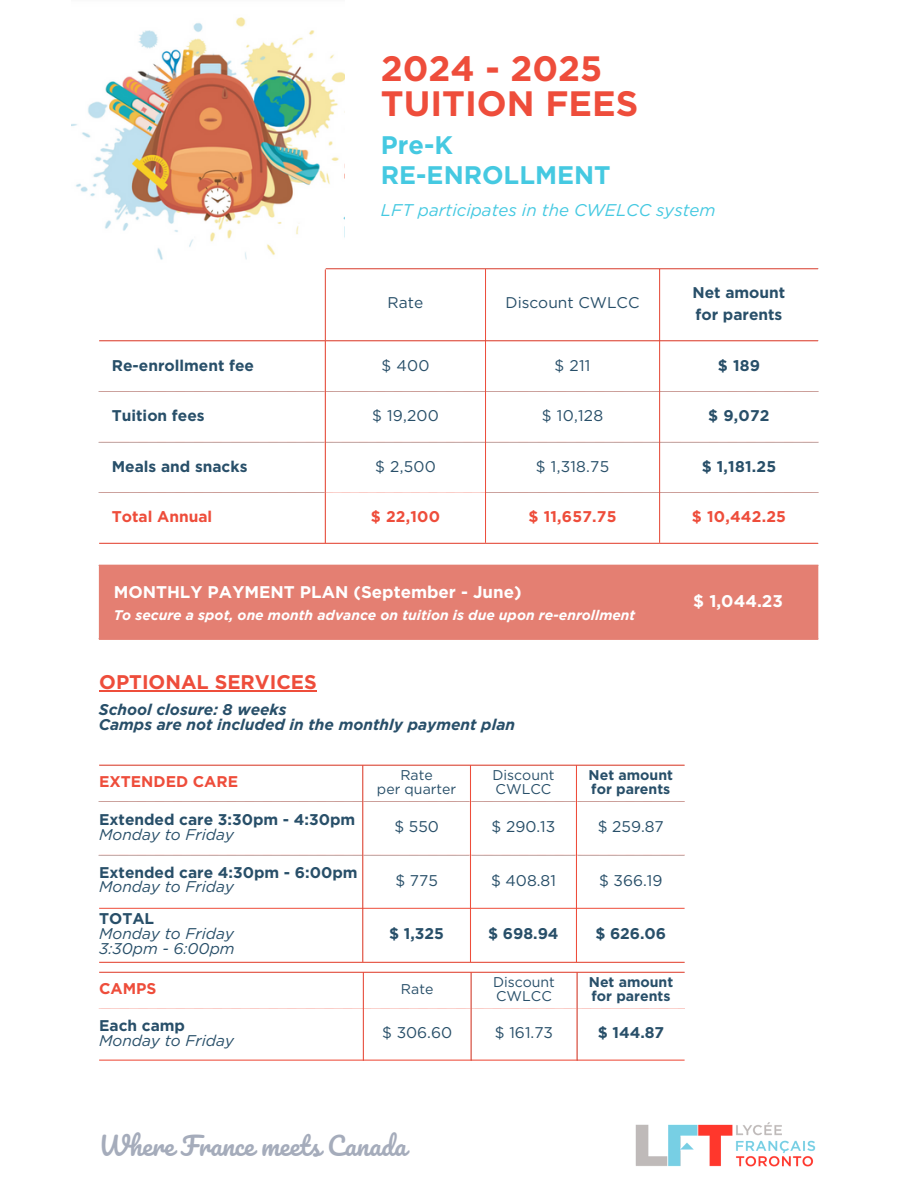
<style>
.page{position:relative;width:918px;height:1188px;background:#fff}
.page>*{position:absolute;margin:0;border:0;box-sizing:border-box;transform-origin:0 0}
.t1{font:700 35.25px/35px "Gotham";color:#ee4d3b}
.t2{font:25.35px "Pacifico";color:#a5acbb}
.t3{font:700 25.35px/30.2px "Gotham";color:#45c9e1}
.t4{font:700 19.8px "Gotham";color:#ee4d3b}
.t5{font:700 16.95px "Gotham";color:#fff}
.t6{font:italic 16.95px "Gotham";color:#45c9e1}
.t7{font:700 15.45px "Gotham";color:#284f69}
.t8{font:15.45px "Gotham";color:#284f69}
.t9{font:italic 15.45px "Gotham";color:#284f69}
.t10{font:italic 700 15.45px/14.7px "Gotham";color:#284f69}
.t11{font:700 15.45px "Gotham";color:#ee4d3b}
.t12{font:14.1px "Gotham";color:#284f69}
.t13{font:700 14.1px/13.5px "Gotham";color:#284f69}
.t14{font:italic 700 13.95px "Gotham";color:#fff}
</style>
<div class="page">
<img style="left:72px;top:17px;width:272px;height:243px">
<hr style="left:99px;top:690px;width:218px;height:1px;background:#ee4d3b">
<img style="left:635px;top:1122px;width:181px;height:45px">
<svg style="left:99px;top:391px;width:719px;height:152px"></svg>
<hr style="left:325px;top:269px;width:1px;height:71px;background:#ee4d3b">
<hr style="left:485px;top:269px;width:1px;height:274px;background:#ee4d3b">
<hr style="left:659px;top:269px;width:1px;height:274px;background:#ee4d3b">
<hr style="left:326px;top:269px;width:492px;height:1px;background:#ee4d3b">
<hr style="left:325px;top:341px;width:1px;height:151px;background:#ee4d3b">
<hr style="left:99px;top:340px;width:719px;height:1px;background:#ee4d3b">
<hr style="left:486px;top:543px;width:173px;height:1px;background:#ee4d3b">
<hr style="left:325px;top:492px;width:1px;height:51px;background:#ee4d3b">
<hr style="left:99px;top:543px;width:387px;height:1px;background:#ee4d3b">
<hr style="left:659px;top:543px;width:159px;height:1px;background:#ee4d3b">
<div style="left:101px;top:567px;width:715px;height:71px;background:#e47f72"></div>
<hr style="left:99px;top:567px;width:2px;height:71px;background:#e47f72">
<hr style="left:816px;top:567px;width:2px;height:71px;background:#e47f72">
<hr style="left:99px;top:565px;width:719px;height:2px;background:#e47f72">
<hr style="left:99px;top:638px;width:719px;height:2px;background:#e47f72">
<svg style="left:99px;top:801px;width:586px;height:54px"></svg>
<hr style="left:99px;top:908px;width:586px;height:1px;background:#ee4d3b">
<hr style="left:362px;top:766px;width:1px;height:196px;background:#ee4d3b">
<hr style="left:470px;top:766px;width:1px;height:196px;background:#ee4d3b">
<hr style="left:576px;top:766px;width:1px;height:196px;background:#ee4d3b">
<hr style="left:99px;top:765px;width:586px;height:1px;background:#ee4d3b">
<hr style="left:99px;top:962px;width:586px;height:1px;background:#ee4d3b">
<svg style="left:99px;top:1008px;width:586px;height:1px"></svg>
<hr style="left:99px;top:1060px;width:586px;height:1px;background:#ee4d3b">
<hr style="left:363px;top:973px;width:1px;height:88px;background:#ee4d3b">
<hr style="left:471px;top:973px;width:1px;height:88px;background:#ee4d3b">
<hr style="left:576px;top:973px;width:2px;height:88px;background:#ee4d3b">
<hr style="left:99px;top:972px;width:586px;height:1px;background:#ee4d3b">
<h5 class="t1" style="left:381px;top:51px;width:259px">2024 - 2025<br>TUITION FEES</h5>
<p class="t3" style="left:381px;top:130px;width:231px">Pre-K<br>RE-ENROLLMENT</p>
<p class="t6" style="left:381px;top:200px;width:336px">LFT participates in the CWELCC system</p>
<p class="t8" style="left:388px;top:294px;width:37px">Rate</p>
<p class="t8" style="left:506px;top:294px;width:136px">Discount CWLCC</p>
<p class="t7" style="left:693px;top:283px;width:94px">Net amount</p>
<p class="t7" style="left:696px;top:305px;width:88px">for parents</p>
<p class="t7" style="left:112px;top:356px;width:144px">Re-enrollment fee</p>
<p class="t8" style="left:382px;top:356px;width:50px">$ 400</p>
<p class="t8" style="left:555px;top:356px;width:37px">$ 211</p>
<p class="t7" style="left:718px;top:356px;width:44px">$ 189</p>
<p class="t7" style="left:112px;top:406px;width:94px">Tuition fees</p>
<p class="t8" style="left:372px;top:406px;width:68px">$ 19,200</p>
<p class="t8" style="left:542px;top:406px;width:63px">$ 10,128</p>
<p class="t7" style="left:708px;top:406px;width:63px">$ 9,072</p>
<p class="t7" style="left:112px;top:457px;width:137px">Meals and snacks</p>
<p class="t8" style="left:375px;top:457px;width:62px">$ 2,500</p>
<p class="t8" style="left:536px;top:457px;width:75px">$ 1,318.75</p>
<p class="t7" style="left:702px;top:457px;width:76px">$ 1,181.25</p>
<p class="t11" style="left:112px;top:507px;width:102px">Total Annual</p>
<p class="t11" style="left:371px;top:507px;width:71px">$ 22,100</p>
<p class="t11" style="left:529px;top:507px;width:89px">$ 11,657.75</p>
<p class="t11" style="left:692px;top:507px;width:96px">$ 10,442.25</p>
<p class="t5" style="left:114px;top:582px;width:409px">MONTHLY PAYMENT PLAN (September - June)</p>
<p class="t14" style="left:114px;top:606px;width:523px">To secure a spot, one month advance on tuition is due upon re-enrollment</p>
<h1 class="t4" style="left:99px;top:670px;width:219px">OPTIONAL SERVICES</h1>
<p class="t10" style="left:99px;top:703px;width:418px">School closure: 8 weeks<br>Camps are not included in the monthly payment plan</p>
<p class="t11" style="left:99px;top:772px;width:140px">EXTENDED CARE</p>
<p class="t12" style="left:400px;top:767px;width:34px">Rate</p>
<p class="t12" style="left:377px;top:780px;width:81px">per quarter</p>
<p class="t12" style="left:492px;top:767px;width:63px">Discount</p>
<p class="t12" style="left:496px;top:780px;width:57px">CWLCC</p>
<p class="t13" style="left:589px;top:768px;width:86px">Net amount for parents</p>
<p class="t7" style="left:99px;top:811px;width:258px">Extended care 3:30pm - 4:30pm</p>
<p class="t9" style="left:99px;top:825px;width:136px">Monday to Friday</p>
<p class="t7" style="left:99px;top:863px;width:260px">Extended care 4:30pm - 6:00pm</p>
<p class="t9" style="left:99px;top:878px;width:136px">Monday to Friday</p>
<p class="t7" style="left:99px;top:909px;width:57px">TOTAL</p>
<p class="t9" style="left:99px;top:924px;width:136px">Monday to Friday</p>
<p class="t9" style="left:99px;top:939px;width:137px">3:30pm - 6:00pm</p>
<p class="t8" style="left:394px;top:817px;width:46px">$ 550</p>
<p class="t8" style="left:492px;top:817px;width:65px">$ 290.13</p>
<p class="t8" style="left:598px;top:817px;width:68px">$ 259.87</p>
<p class="t8" style="left:395px;top:871px;width:44px">$ 775</p>
<p class="t8" style="left:491px;top:871px;width:66px">$ 408.81</p>
<p class="t8" style="left:599px;top:871px;width:65px">$ 366.19</p>
<p class="t7" style="left:389px;top:924px;width:56px">$ 1,325</p>
<p class="t7" style="left:488px;top:924px;width:72px">$ 698.94</p>
<p class="t7" style="left:595px;top:924px;width:72px">$ 626.06</p>
<p class="t11" style="left:99px;top:979px;width:59px">CAMPS</p>
<p class="t12" style="left:401px;top:981px;width:34px">Rate</p>
<p class="t12" style="left:493px;top:974px;width:63px">Discount</p>
<p class="t12" style="left:496px;top:987px;width:57px">CWLCC</p>
<p class="t13" style="left:589px;top:976px;width:86px">Net amount for parents</p>
<p class="t7" style="left:99px;top:1017px;width:87px">Each camp</p>
<p class="t9" style="left:99px;top:1031px;width:136px">Monday to Friday</p>
<p class="t8" style="left:382px;top:1023px;width:72px">$ 306.60</p>
<h3 class="t8" style="left:495px;top:1023px;width:60px">$ 161.73</h3>
<p class="t7" style="left:598px;top:1023px;width:68px">$ 144.87</p>
<h4 class="t5" style="left:693px;top:591px;width:91px">$ 1,044.23</h4>
<p class="t2" style="left:99px;top:1132px;width:309px">Where France meets Canada</p>
</div>
